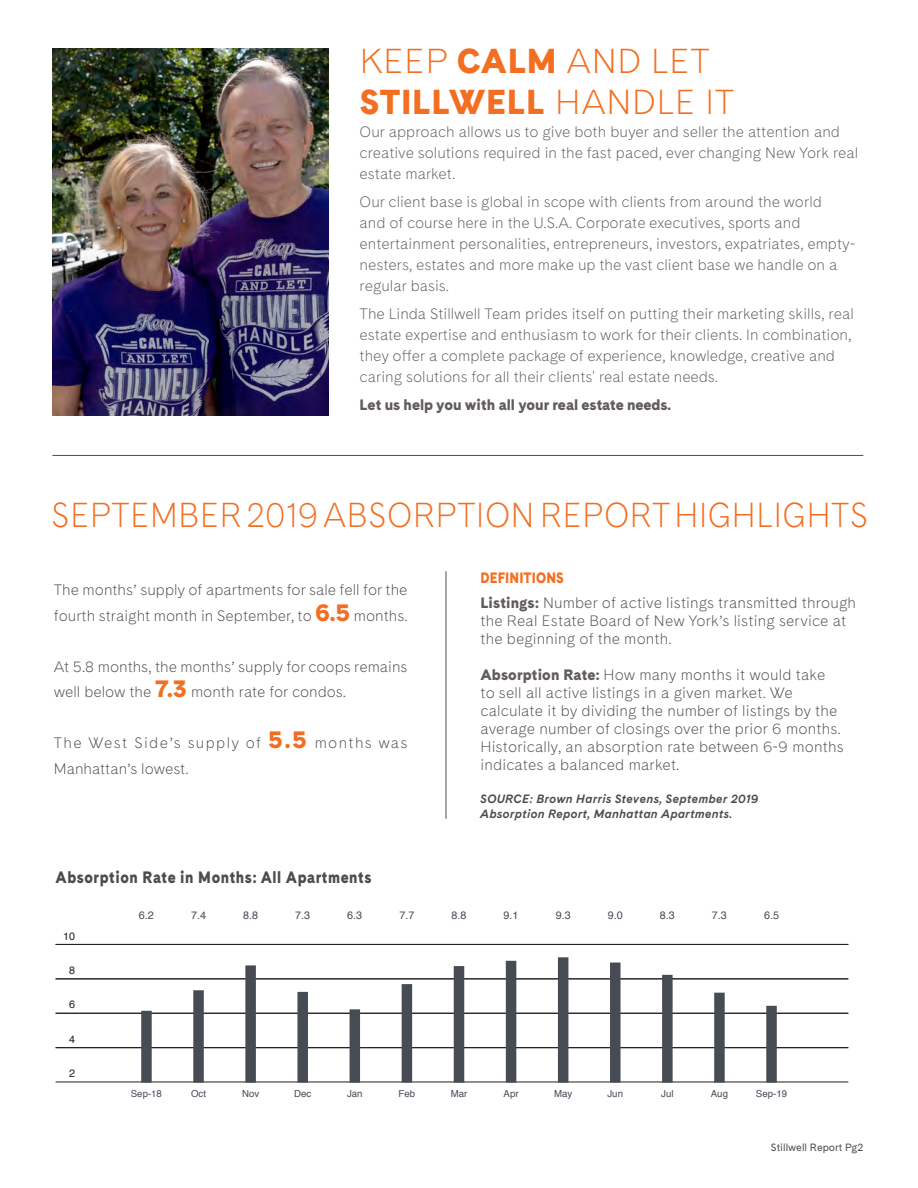
<style>
.page{position:relative;width:918px;height:1188px;background:#fff}
.page>*{position:absolute;margin:0;border:0;box-sizing:border-box;transform-origin:0 0}
.Headline_A_Black{font:300 34.5px "Cadiz";letter-spacing:.02em;color:#f36e21;scale:.94 1}
.Headline_A_Black-2{font:900 34.5px "Cadiz";letter-spacing:.02em;color:#f36e21}
.Headline_A_Black-3{font:300 34.5px "Cadiz";letter-spacing:.02em;color:#f36e21}
.t1{font:900 16.5px "Cadiz";letter-spacing:.04em;color:#4b4c4d;scale:.9 1}
.t2{font:300 15px/21px "Cadiz";color:#615c5a}
.text{font:300 15px/18px "Cadiz";letter-spacing:.01em;color:#4b4c4d}
.text-2{font:300 15px/25.5px "Cadiz";letter-spacing:.09em;color:#4b4c4d}
.t3{font:900 15px "Cadiz";color:#615c5a}
.t4{font:900 15px "Cadiz";letter-spacing:.01em;color:#f36e21;scale:.9 1}
.t5{font:italic 700 12px "Cadiz";letter-spacing:.03em;color:#4b4c4d}
.t6{font:10.8px "Helvetica";color:#464b54}
.t7{font:10.8px "Helvetica";color:#231f20}
.t8{font:10.5px "Cadiz";color:#4b4c4d}
.t9{font:9.6px "Helvetica";color:#464b54}
.s1{font-weight:900}
.s2{font-weight:300}
.s3{font-weight:900;font-size:24px;color:#f36e21}
.s4{font-weight:900;color:#615c5a}
</style>
<div class="page">
<hr style="left:52px;top:455px;width:811px;height:1px;background:#4b4c4d">
<hr style="left:446px;top:571px;width:1px;height:248px;background:#4b4c4d">
<hr style="left:56px;top:1082px;width:792px;height:1px;background:#231f20">
<hr style="left:56px;top:1047px;width:792px;height:1px;background:#231f20">
<hr style="left:56px;top:1013px;width:792px;height:1px;background:#231f20">
<hr style="left:56px;top:979px;width:792px;height:1px;background:#231f20">
<hr style="left:56px;top:944px;width:792px;height:1px;background:#231f20">
<img style="left:52px;top:49px;width:276px;height:366px">
<div style="left:245px;top:965px;width:11px;height:118px;background:#464b54"></div>
<div style="left:193px;top:990px;width:11px;height:93px;background:#464b54"></div>
<div style="left:141px;top:1011px;width:11px;height:72px;background:#464b54"></div>
<div style="left:297px;top:992px;width:11px;height:91px;background:#464b54"></div>
<div style="left:350px;top:1009px;width:10px;height:74px;background:#464b54"></div>
<div style="left:402px;top:984px;width:10px;height:99px;background:#464b54"></div>
<div style="left:454px;top:966px;width:10px;height:117px;background:#464b54"></div>
<div style="left:506px;top:961px;width:10px;height:122px;background:#464b54"></div>
<div style="left:558px;top:957px;width:10px;height:126px;background:#464b54"></div>
<div style="left:610px;top:963px;width:11px;height:120px;background:#464b54"></div>
<div style="left:662px;top:975px;width:11px;height:108px;background:#464b54"></div>
<div style="left:714px;top:993px;width:11px;height:90px;background:#464b54"></div>
<div style="left:766px;top:1006px;width:11px;height:77px;background:#464b54"></div>
<p class="Headline_A_Black-3" style="left:360px;top:40px;width:352px">KEEP <span class="s1">CALM</span> AND LET</p>
<p class="Headline_A_Black-2" style="left:360px;top:80px;width:376px">STILLWELL <span class="s2">HANDLE IT</span></p>
<p class="t2" style="left:360px;top:122px;width:500px">Our approach allows us to give both buyer and seller the attention and creative solutions required in the fast paced, ever changing New York real estate market.</p>
<p class="t2" style="left:360px;top:192px;width:497px">Our client base is global in scope with clients from around the world<br>and of course here in the U.S.A. Corporate executives, sports and entertainment personalities, entrepreneurs, investors, expatriates, empty&shy;nesters, estates and more make up the vast client base we handle on a regular basis.</p>
<p class="t2" style="left:360px;top:304px;width:496px">The Linda Stillwell Team prides itself on putting their marketing skills, real estate expertise and enthusiasm to work for their clients. In combination, they offer a complete package of experience, knowledge, creative and caring solutions for all their clients' real estate needs.</p>
<p class="t3" style="left:360px;top:395px;width:313px">Let us help you with all your real estate needs.</p>
<p class="Headline_A_Black" style="left:52px;top:493px;width:870px">SEPTEMBER 2019 ABSORPTION REPORT HIGHLIGHTS</p>
<p class="text" style="left:54px;top:578px;width:355px;line-height:25.5px">The months’ supply of apartments for sale fell for the fourth straight month in September, to <span class="s3">6.5</span> months.</p>
<p class="text" style="left:54px;top:654px;width:355px;line-height:25.5px">At 5.8 months, the months’ supply for coops remains well below the <span class="s3">7.3</span> month rate for condos.</p>
<p class="text-2" style="left:54px;top:731px;width:355px">The West Side’s supply of <span class="s3">5.5</span> months was<br>Manhattan’s lowest.</p>
<p class="t4" style="left:481px;top:568px;width:94px">DEFINITIONS</p>
<p class="text" style="left:480px;top:594px;width:377px"><span class="s4">Listings:</span> Number of active listings transmitted through the Real Estate Board of New York’s listing service at the beginning of the month.</p>
<p class="text" style="left:480px;top:666px;width:365px"><span class="s4">Absorption Rate:</span> How many months it would take<br>to sell all active listings in a given market. We calculate it by dividing the number of listings by the average number of closings over the prior 6 months.<br>Historically, an absorption rate between 6-9 months indicates a balanced market.</p>
<p class="t5" style="left:480px;top:792px;width:280px">SOURCE: Brown Harris Stevens, September 2019</p>
<p class="t5" style="left:480px;top:807px;width:254px">Absorption Report, Manhattan Apartments.</p>
<p class="t1" style="left:56px;top:866px;width:352px">Absorption Rate in Months: All Apartments</p>
<p class="t6" style="left:139px;top:907px;width:17px">6.2</p>
<p class="t6" style="left:191px;top:907px;width:17px">7.4</p>
<p class="t6" style="left:243px;top:907px;width:17px">8.8</p>
<p class="t6" style="left:295px;top:907px;width:17px">7.3</p>
<p class="t6" style="left:347px;top:907px;width:17px">6.3</p>
<p class="t6" style="left:399px;top:907px;width:17px">7.7</p>
<p class="t6" style="left:451px;top:907px;width:17px">8.8</p>
<p class="t6" style="left:504px;top:907px;width:17px">9.1</p>
<p class="t6" style="left:556px;top:907px;width:17px">9.3</p>
<p class="t6" style="left:608px;top:907px;width:17px">9.0</p>
<p class="t6" style="left:660px;top:907px;width:17px">8.3</p>
<p class="t6" style="left:712px;top:907px;width:17px">7.3</p>
<p class="t6" style="left:764px;top:907px;width:17px">6.5</p>
<p class="t7" style="left:63px;top:928px;width:13px">10</p>
<p class="t7" style="left:69px;top:962px;width:7px">8</p>
<p class="t7" style="left:69px;top:996px;width:7px">6</p>
<p class="t7" style="left:69px;top:1031px;width:7px">4</p>
<p class="t7" style="left:69px;top:1065px;width:7px">2</p>
<p class="t9" style="left:131px;top:1086px;width:33px">Sep-18</p>
<p class="t9" style="left:191px;top:1086px;width:17px">Oct</p>
<p class="t9" style="left:242px;top:1086px;width:19px">Nov</p>
<p class="t9" style="left:294px;top:1086px;width:19px">Dec</p>
<p class="t9" style="left:347px;top:1086px;width:17px">Jan</p>
<p class="t9" style="left:399px;top:1086px;width:18px">Feb</p>
<p class="t9" style="left:451px;top:1086px;width:18px">Mar</p>
<p class="t9" style="left:504px;top:1086px;width:17px">Apr</p>
<p class="t9" style="left:554px;top:1086px;width:20px">May</p>
<p class="t9" style="left:607px;top:1086px;width:17px">Jun</p>
<p class="t9" style="left:661px;top:1086px;width:14px">Jul</p>
<p class="t9" style="left:711px;top:1086px;width:19px">Aug</p>
<p class="t9" style="left:756px;top:1086px;width:33px">Sep-19</p>
<p class="t8" style="left:771px;top:1141px;width:94px">Stillwell Report Pg2</p>
</div>
